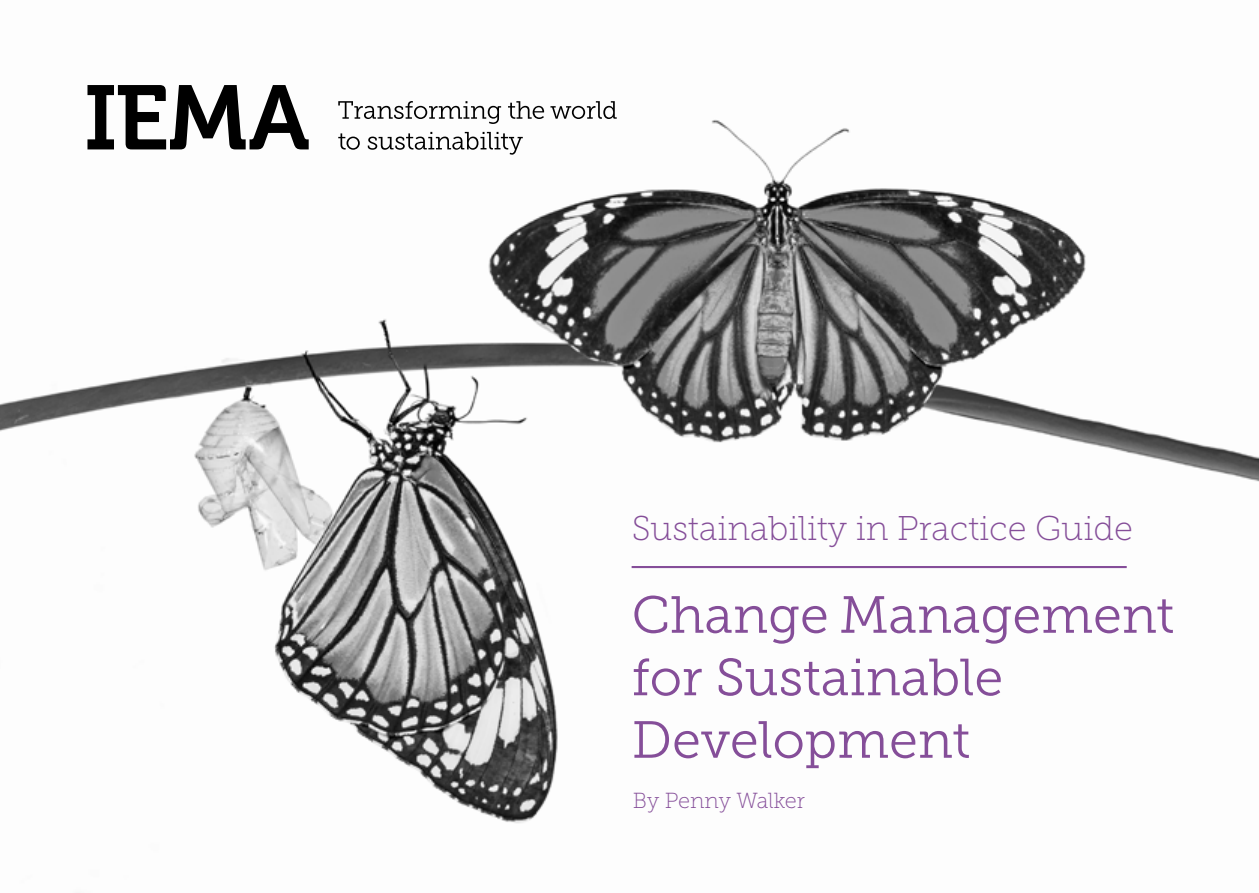
<style>
.page{position:relative;width:1259px;height:893px;background:#fff}
.page>*{position:absolute;margin:0;border:0;box-sizing:border-box;transform-origin:0 0}
.t1{font:52.2px/62.4px "Museo Slab 300";color:#854e99}
.t2{font:34.2px "Museo Slab 100";color:#854e99}
.t3{font:21.9px "Museo Slab 100";color:#854e99}
</style>
<div class="page">
<img style="left:0;top:106px;width:1259px;height:717px">
<svg style="left:87px;top:85px;width:222px;height:64px"></svg>
<svg style="left:338px;top:101px;width:163px;height:23px"></svg>
<svg style="left:508px;top:101px;width:36px;height:18px"></svg>
<svg style="left:550px;top:101px;width:67px;height:18px"></svg>
<svg style="left:338px;top:133px;width:22px;height:17px"></svg>
<svg style="left:368px;top:132px;width:155px;height:23px"></svg>
<hr style="left:631px;top:566px;width:495px;height:2px;background:#854e99">
<p class="t2" style="left:632px;top:510px;width:503px">Sustainability in Practice Guide</p>
<p class="t1" style="left:631px;top:584px;width:544px">Change Management for Sustainable<br>Development</p>
<p class="t3" style="left:633px;top:789px;width:174px">By Penny Walker</p>
</div>
